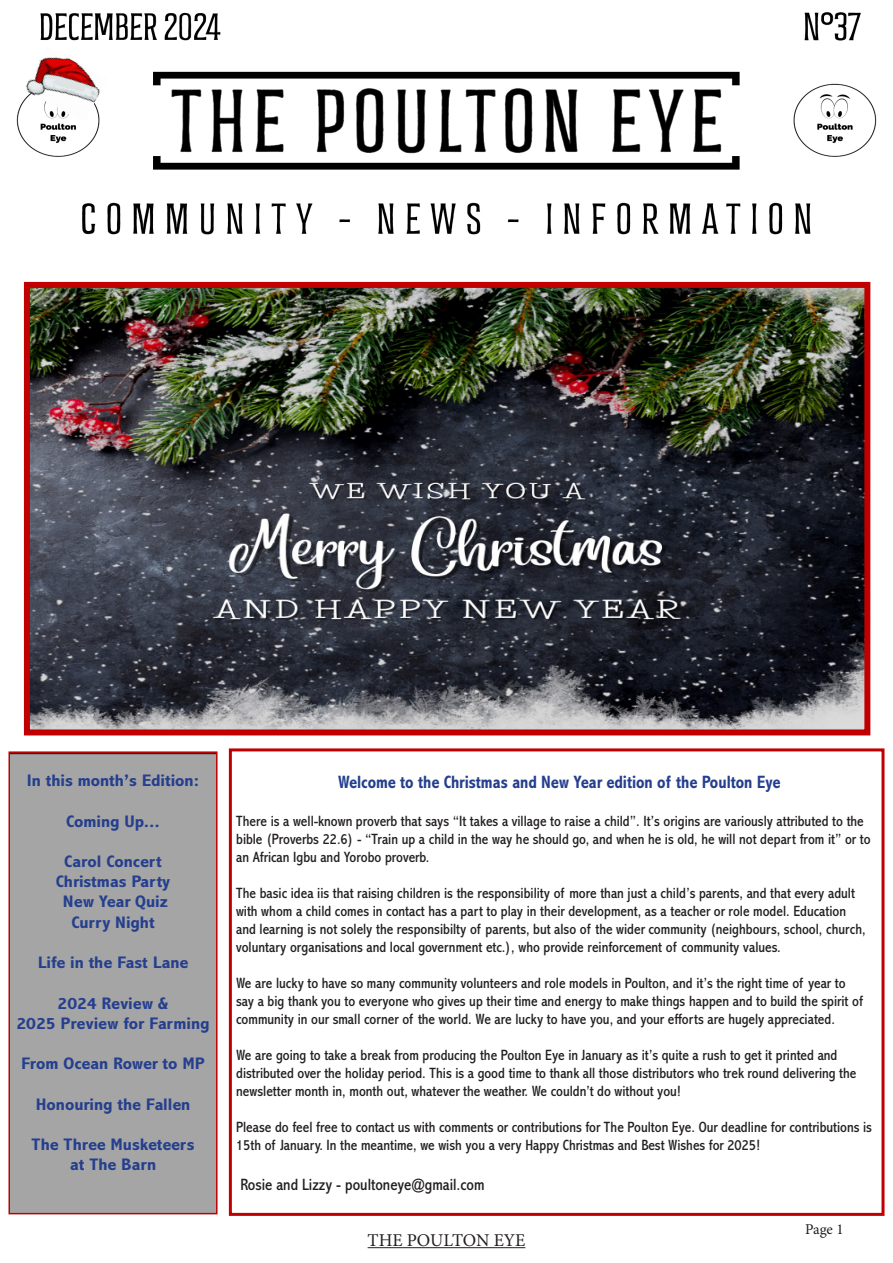
<style>
.page{position:relative;width:893px;height:1263px;background:#fff}
.page>*{position:absolute;margin:0;border:0;box-sizing:border-box;transform-origin:0 0}
.t1{font:700 condensed 18px "Abadi MT Pro";color:#253f8e}
.t2{font:18px "Minion Pro";letter-spacing:-.005em;color:#231f20}
.t3{font:700 condensed 16.8px/20.2px "Abadi MT Pro";color:#253f8e;text-align:center;scale:1.18 1}
.t4{font:condensed 16.5px "Abadi MT Pro";color:#231f20}
.t5{font:condensed 15px/18px "Abadi MT Pro";color:#231f20}
.t6{font:15px "Minion Pro";color:#231f20}
</style>
<div class="page">
<hr style="left:368px;top:1247px;width:157px;height:1px;background:#231f20">
<div style="left:229px;top:748px;width:655px;height:468px;border:3px solid #c00000"></div>
<img style="left:16px;top:12px;width:861px;height:223px">
<div style="left:12px;top:754px;width:203px;height:457px;background:#a5a5a5"></div>
<div style="left:9px;top:751px;width:209px;height:463px;border:2px solid #c00000"></div>
<img style="left:31px;top:289px;width:832px;height:439px">
<div style="left:24px;top:282px;width:846px;height:453px;border:6px solid #c00000"></div>
<img style="left:24px;top:47px;width:83px;height:75px">
<p class="t3" style="left:27px;top:771px;width:147px">In this month’s Edition:</p>
<p class="t3" style="left:66px;top:811px;width:81px">Coming Up...</p>
<p class="t3" style="left:56px;top:852px;width:98px">Carol Concert<br>Christmas Party<br>New Year Quiz<br>Curry Night</p>
<p class="t3" style="left:38px;top:953px;width:129px">Life in the Fast Lane</p>
<p class="t3" style="left:16px;top:993px;width:165px">2024 Review &amp;<br>2025 Preview for Farming</p>
<p class="t3" style="left:21px;top:1054px;width:157px">From Ocean Rower to MP</p>
<p class="t3" style="left:36px;top:1094px;width:132px">Honouring the Fallen</p>
<p class="t3" style="left:32px;top:1135px;width:139px">The Three Musketeers at The Barn</p>
<p class="t1" style="left:338px;top:772px;width:444px">Welcome to the Christmas and New Year edition of the Poulton Eye</p>
<p class="t5" style="left:236px;top:812px;width:636px">There is a well-known proverb that says “It takes a village to raise a child”. It’s origins are variously attributed to the bible (Proverbs 22.6) - “Train up a child in the way he should go, and when he is old, he will not depart from it” or to an African Igbu and Yorobo proverb.</p>
<p class="t5" style="left:236px;top:884px;width:631px">The basic idea iis that raising children is the responsibility of more than just a child’s parents, and that every adult with whom a child comes in contact has a part to play in their development, as a teacher or role model. Education and learning is not solely the responsibilty of parents, but also of the wider community (neighbours, school, church, voluntary organisations and local government etc.), who provide reinforcement of community values.</p>
<p class="t5" style="left:236px;top:974px;width:628px">We are lucky to have so many community volunteers and role models in Poulton, and it’s the right time of year to say a big thank you to everyone who gives up their time and energy to make things happen and to build the spirit of community in our small corner of the world. We are lucky to have you, and your efforts are hugely appreciated.</p>
<p class="t5" style="left:236px;top:1046px;width:622px">We are going to take a break from producing the Poulton Eye in January as it’s quite a rush to get it printed and distributed over the holiday period. This is a good time to thank all those distributors who trek round delivering the newsletter month in, month out, whatever the weather. We couldn’t do without you!</p>
<p class="t5" style="left:236px;top:1118px;width:637px">Please do feel free to contact us with comments or contributions for The Poulton Eye. Our deadline for contributions is<br>15th of January. In the meantime, we wish you a very Happy Christmas and Best Wishes for 2025!</p>
<p class="t4" style="left:240px;top:1175px;width:246px">Rosie and Lizzy - poultoneye@gmail.com</p>
<p class="t2" style="left:368px;top:1228px;width:159px">THE POULTON EYE</p>
<p class="t6" style="left:805px;top:1219px;width:40px">Page 1</p>
</div>
